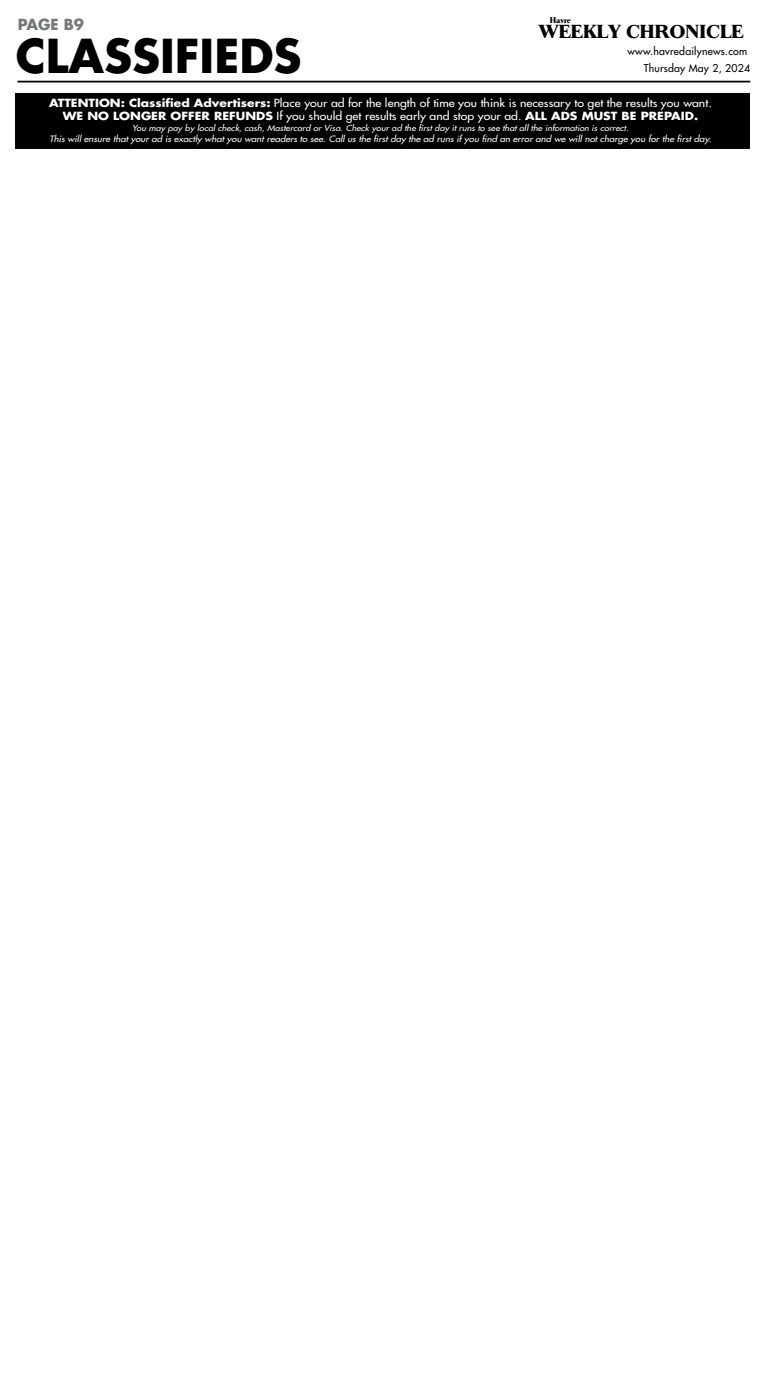
<style>
.page{position:relative;width:766px;height:1394px;background:#fff}
.page>*{position:absolute;margin:0;border:0;box-sizing:border-box;transform-origin:0 0}
.t1{font:700 45.5px "Futura";color:#000}
.t2{font:18.72px "Long Island";letter-spacing:.01em;color:#000}
.t3{font:700 14.88px "Futura";color:#77787b}
.t4{font:10.94px/13px "Futura";color:#fff;text-align:center;scale:1.12 1}
.t5{font:10.5px "Futura";letter-spacing:.02em;color:#000}
.t6{font:italic 8.58px "Futura";color:#fff;scale:1.12 1}
.t7{font:8.31px "Long Island";letter-spacing:-.02em;color:#000}
.t8{font:italic 8.14px "Futura";color:#fff;scale:1.12 1}
.s1{font-weight:700}
.s2{font-size:8.75px}
</style>
<div class="page">
<div style="left:16px;top:94px;width:734px;height:55px;background:#000"></div>
<hr style="left:18px;top:81px;width:732px;height:1px;background:#000">
<h3 class="t3" style="left:18px;top:14px;width:68px">PAGE B9</h3>
<h1 class="t1" style="left:16px;top:24px;width:287px">CLASSIFIEDS</h1>
<p class="t7" style="left:549px;top:16px;width:23px">Havre</p>
<h2 class="t2" style="left:538px;top:21px;width:206px">WEEKLY CHRONICLE</h2>
<p class="t5" style="left:643px;top:61px;width:108px">Thursday May 2, 2024</p>
<p class="t5" style="left:627px;top:44px;width:121px">www.havredailynews.com</p>
<p class="t4" style="left:49px;top:97px;width:593px"><span class="s1">ATTENTION: Classified Advertisers:</span> Place your ad for the length of time you think is necessary to get the results you want.<br><span class="s1">WE NO LONGER OFFER REFUNDS</span> If you should get results early and stop your ad. <span class="s1">ALL ADS MUST BE PREPAID.</span></p>
<p class="t8" style="left:132px;top:122px;width:446px">You may pay by local check, cash, Mastercard or Visa. Check your ad the first day it runs to see that all the information is correct.</p>
<p class="t6" style="left:49px;top:133px;width:594px">This will ensure that your ad is exactly what you want readers to see. Call us the first day the ad runs if you find an error and we will not charge you for the first <span class="s2">day.</span></p>
</div>
